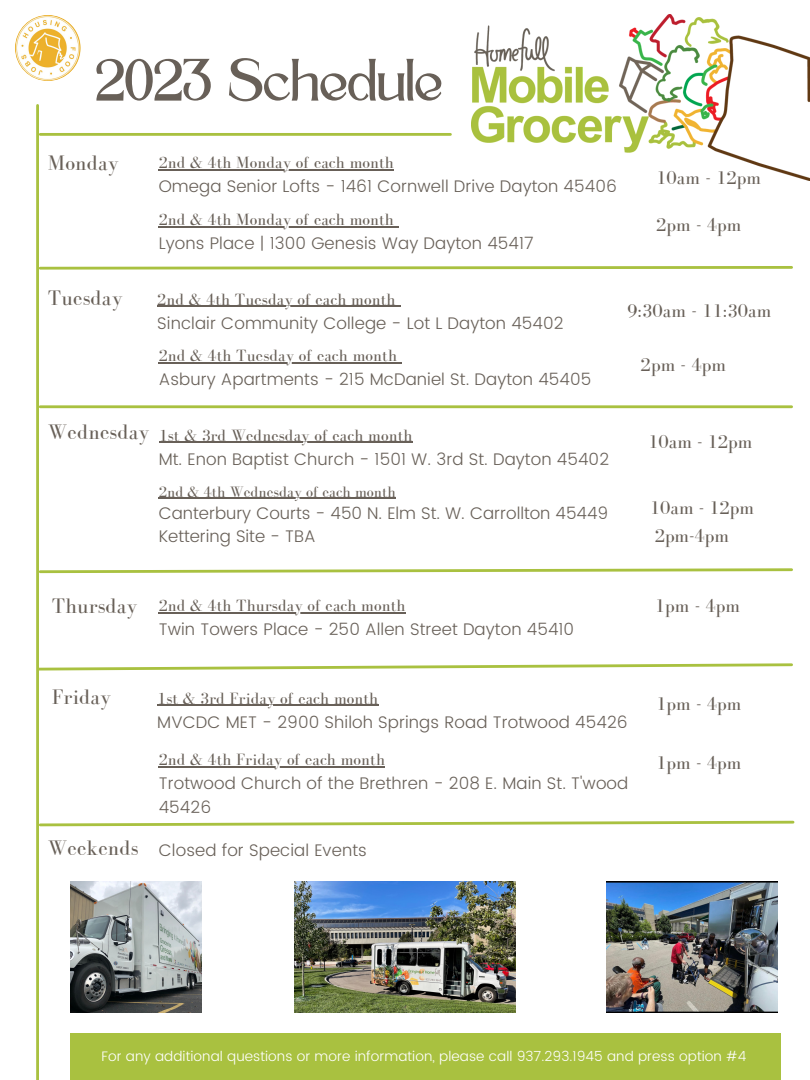
<style>
.page{position:relative;width:810px;height:1080px;background:#fff}
.page>*{position:absolute;margin:0;border:0;box-sizing:border-box;transform-origin:0 0}
.t1{font:55.69px "Kingred Serif";letter-spacing:-.05em;color:#686058}
.t2{font:21.62px "Bodoni FLF";letter-spacing:.005em;color:#686058}
.t3{font:19.12px/27.7px "Bodoni FLF";letter-spacing:.005em;color:#686058}
.t4{font:300 16.81px/23.9px "Poppins";letter-spacing:.005em;color:#686058}
.t5{font:16.81px "Bodoni FLF";letter-spacing:.005em;color:#686058}
.t6{font:15.56px "Bodoni FLF";color:#686058}
.t7{font:300 13.75px "Poppins";letter-spacing:.005em;color:#fff}
.s1{font-size:21.62px}
.s2{font-family:"Bodoni FLF";font-weight:400;font-size:21.62px}
</style>
<div class="page">
<hr style="left:36px;top:105px;width:3px;height:975px;background:#a9c140">
<hr style="left:40px;top:133px;width:410px;height:3px;background:#a9c140">
<div style="left:70px;top:1033px;width:711px;height:47px;background:#a9c140"></div>
<svg style="left:39px;top:266px;width:754px;height:4px;background:#c2d378"></svg>
<hr style="left:159px;top:169px;width:235px;height:1px;background:#686058">
<hr style="left:159px;top:226px;width:235px;height:2px;background:#686058">
<hr style="left:40px;top:405px;width:752px;height:3px;background:#a9c140">
<hr style="left:157px;top:306px;width:239px;height:1px;background:#686058">
<hr style="left:159px;top:362px;width:238px;height:1px;background:#686058">
<svg style="left:39px;top:568px;width:754px;height:6px"></svg>
<hr style="left:159px;top:442px;width:254px;height:1px;background:#686058">
<svg style="left:36px;top:662px;width:757px;height:10px"></svg>
<hr style="left:159px;top:612px;width:247px;height:2px;background:#686058">
<svg style="left:39px;top:820px;width:756px;height:7px"></svg>
<hr style="left:157px;top:705px;width:221px;height:1px;background:#686058">
<hr style="left:159px;top:766px;width:226px;height:1px;background:#686058">
<img style="left:15px;top:15px;width:66px;height:66px;border-radius:50%">
<img style="left:471px;top:15px;width:339px;height:166px">
<hr style="left:159px;top:498px;width:237px;height:1px;background:#686058">
<img style="left:70px;top:882px;width:132px;height:131px">
<img style="left:294px;top:882px;width:222px;height:130px">
<img style="left:607px;top:882px;width:170px;height:131px">
<h1 class="t1" style="left:96px;top:59px;width:351px">2023 Schedule</h1>
<p class="t2" style="left:48px;top:151px;width:72px">Monday</p>
<p class="t5" style="left:159px;top:153px;width:237px">2nd &amp; 4th Monday of each month</p>
<p class="t4" style="left:159px;top:174px;width:460px">Omega Senior Lofts - 1461 Cornwell Drive Dayton 45406</p>
<p class="t5" style="left:159px;top:211px;width:237px">2nd &amp; 4th Monday of each month</p>
<p class="t4" style="left:159px;top:231px;width:376px">Lyons Place | 1300 Genesis Way Dayton 45417</p>
<p class="t3" style="left:656px;top:163px;width:107px">10am - 12pm</p>
<p class="t3" style="left:656px;top:210px;width:87px">2pm - 4pm</p>
<p class="t2" style="left:48px;top:286px;width:76px">Tuesday</p>
<p class="t5" style="left:157px;top:290px;width:240px">2nd &amp; 4th Tuesday of each month</p>
<p class="t4" style="left:157px;top:311px;width:408px">Sinclair Community College - Lot L Dayton 45402</p>
<p class="t5" style="left:159px;top:346px;width:240px">2nd &amp; 4th Tuesday of each month</p>
<p class="t4" style="left:159px;top:367px;width:434px">Asbury Apartments - 215 McDaniel St. Dayton 45405</p>
<p class="t5" style="left:48px;top:426px;width:366px"><span class="s1">Wednesday</span> 1st &amp; 3rd Wednesday of each month</p>
<p class="t4" style="left:159px;top:447px;width:452px">Mt. Enon Baptist Church - 1501 W. 3rd St. Dayton 45402</p>
<p class="t3" style="left:627px;top:297px;width:146px">9:30am - 11:30am</p>
<p class="t3" style="left:641px;top:351px;width:87px">2pm - 4pm</p>
<p class="t3" style="left:648px;top:427px;width:105px">10am - 12pm</p>
<p class="t6" style="left:159px;top:483px;width:239px">2nd &amp; 4th Wednesday of each month</p>
<p class="t4" style="left:159px;top:501px;width:451px;line-height:23.4px">Canterbury Courts - 450 N. Elm St. W. Carrollton 45449<br>Kettering Site - TBA</p>
<p class="t3" style="left:650px;top:494px;width:105px">10am - 12pm<br>2pm-4pm</p>
<p class="t5" style="left:52px;top:597px;width:355px"><span class="s1">Thursday</span> 2nd &amp; 4th Thursday of each month</p>
<p class="t4" style="left:159px;top:617px;width:417px">Twin Towers Place - 250 Allen Street Dayton 45410</p>
<p class="t2" style="left:52px;top:685px;width:61px">Friday</p>
<p class="t5" style="left:157px;top:689px;width:223px">1st &amp; 3rd Friday of each month</p>
<p class="t4" style="left:157px;top:710px;width:472px">MVCDC MET - 2900 Shiloh Springs Road Trotwood 45426</p>
<p class="t5" style="left:159px;top:750px;width:228px">2nd &amp; 4th Friday of each month</p>
<p class="t4" style="left:159px;top:771px;width:471px">Trotwood Church of the Brethren - 208 E. Main St. T'wood<br>45426</p>
<p class="t4" style="left:48px;top:839px;width:320px"><span class="s2">Weekends</span> Closed for Special Events</p>
<p class="t3" style="left:655px;top:592px;width:87px">1pm - 4pm</p>
<p class="t3" style="left:656px;top:690px;width:87px">1pm - 4pm</p>
<p class="t3" style="left:656px;top:749px;width:87px">1pm - 4pm</p>
<p class="t7" style="left:102px;top:1048px;width:646px">For any additional questions or more information, please call 937.293.1945 and press option #4</p>
</div>
